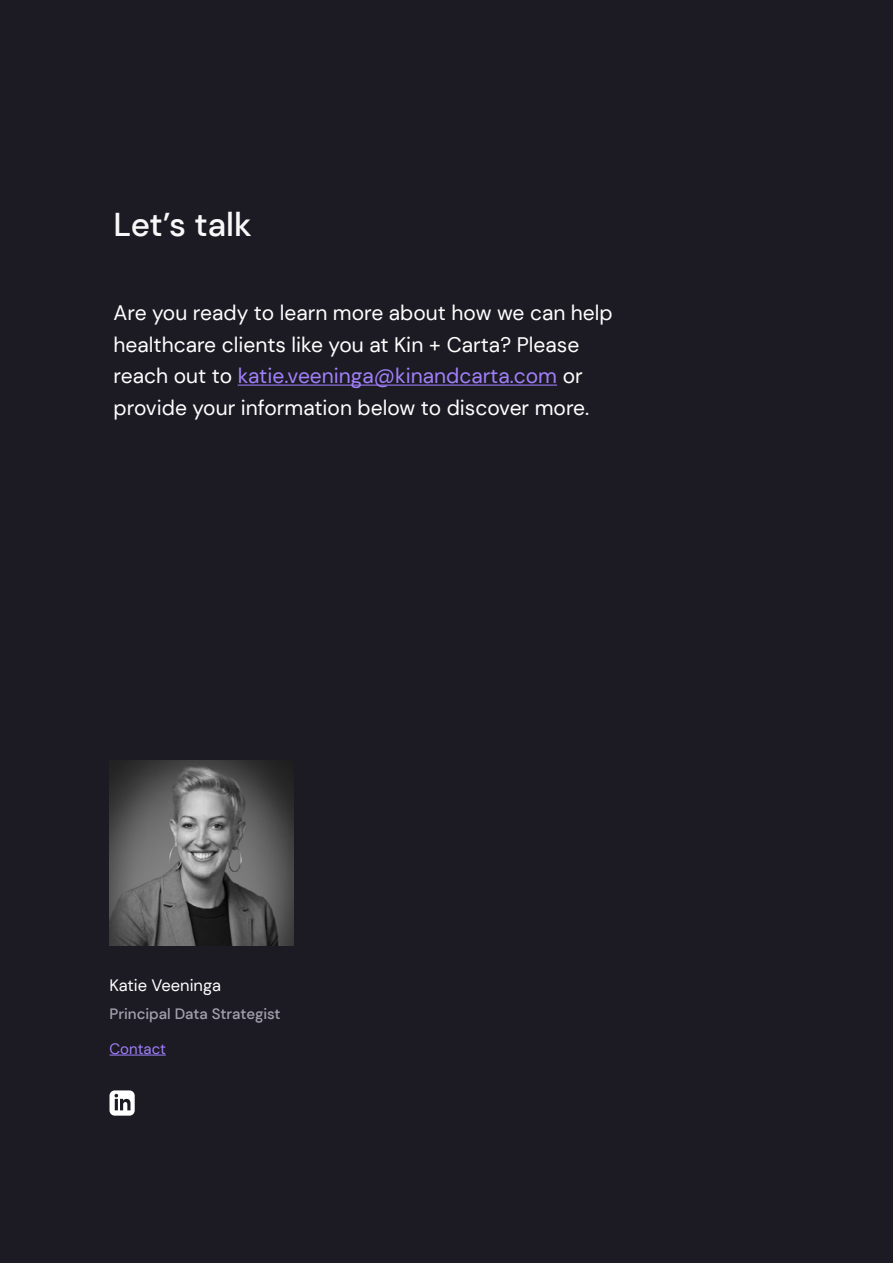
<style>
.page{position:relative;width:893px;height:1263px;background:#1c1a23}
.page>*{position:absolute;margin:0;border:0;box-sizing:border-box;transform-origin:0 0}
.t1{font:500 33px "DM Sans";color:#f8f8f8}
.t2{font:21px/31.5px "DM Sans";color:#fff}
.t3{font:16.5px "DM Sans";color:#fff}
.t4{font:500 15px "DM Sans";color:#a0a0aa}
.t5{font:15px "DM Sans";color:#a080fb}
.s1{color:#a180fa}
</style>
<div class="page">
<svg style="left:109px;top:1090px;width:26px;height:26px"></svg>
<hr style="left:110px;top:1055px;width:56px;height:1px;background:#a080fb">
<hr style="left:238px;top:385px;width:319px;height:1px;background:#a180fa">
<img style="left:109px;top:761px;width:185px;height:184px">
<h1 class="t1" style="left:114px;top:204px;width:140px">Let’s talk</h1>
<p class="t2" style="left:114px;top:297px;width:501px">Are you ready to learn more about how we can help healthcare clients like you at Kin + Carta? Please reach out to <span class="s1">katie.veeninga@kinandcarta.com</span> or provide your information below to discover more.</p>
<p class="t3" style="left:110px;top:975px;width:113px">Katie Veeninga</p>
<p class="t4" style="left:110px;top:1004px;width:173px">Principal Data Strategist</p>
<p class="t5" style="left:110px;top:1039px;width:58px">Contact</p>
</div>
